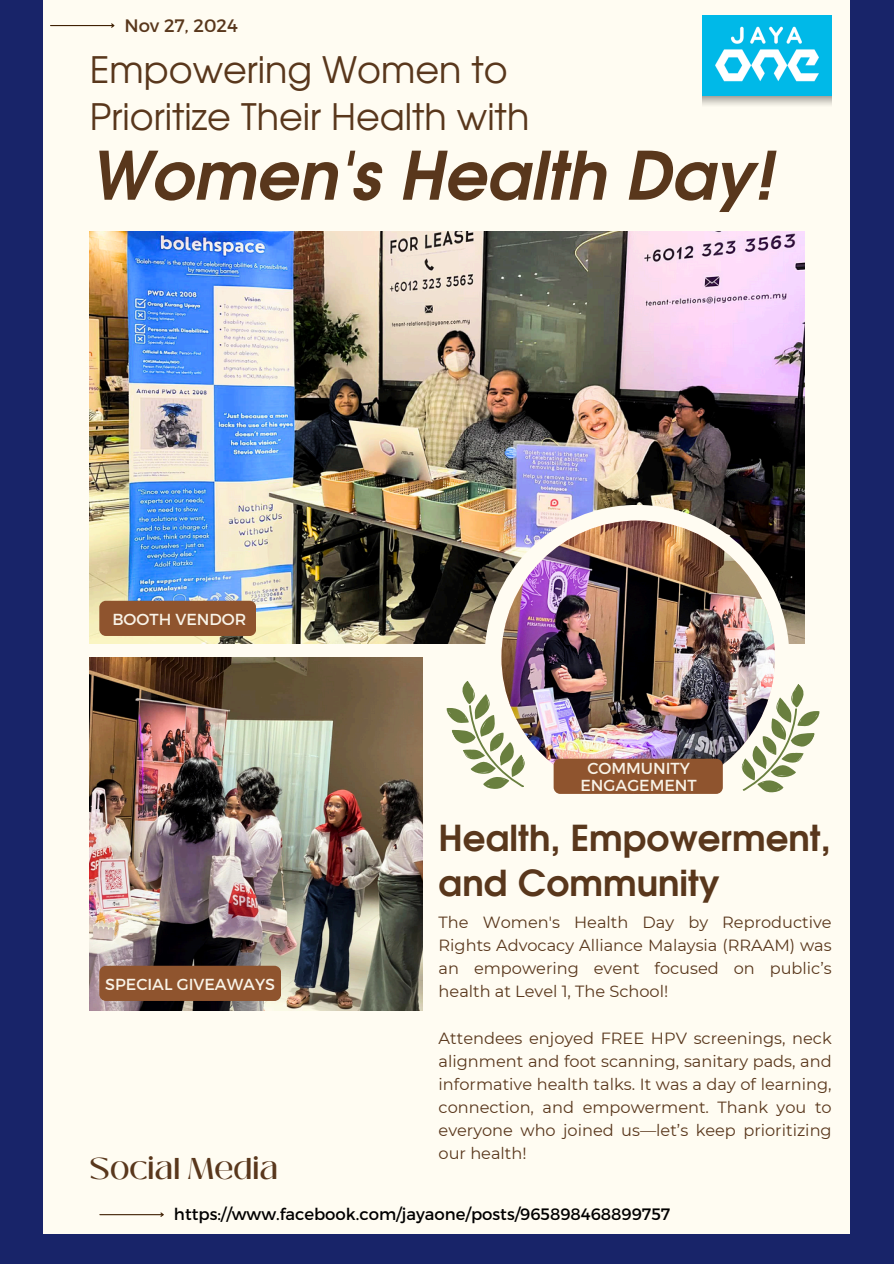
<style>
.page{position:relative;width:894px;height:1264px;background:#fff}
.page>*{position:absolute;margin:0;border:0;box-sizing:border-box;transform-origin:0 0}
.t1{font:italic 700 66.45px "Evolventa";color:#59371c}
.t2{font:36.6px/47.1px "Evolventa";color:#59371c}
.t3{font:700 35.85px/45.6px "Evolventa";color:#59371c}
.t4{font:500 30px "Black Mango";color:#59371c}
.t5{font:18px "Montserrat";color:#59371c}
.t6{font:16.5px "Montserrat";color:#000}
.t7{font:16.2px/23.1px "Montserrat";color:#59371c;text-align:justify}
.t8{font:15.9px/16.8px "Montserrat";color:#f9f3e7;text-align:center}
</style>
<div class="page">
<div style="left:0;top:0;width:893px;height:1263px;background:#182469"></div>
<div style="left:43px;top:0;width:806px;height:1233px;background:#fffcf2"></div>
<img style="left:90px;top:232px;width:714px;height:411px">
<img style="left:90px;top:657px;width:332px;height:353px">
<div style="left:484px;top:505px;width:305px;height:304px;background:#fffcf2;border-radius:50%"></div>
<hr style="left:100px;top:1214px;width:63px;height:1px;background:#402104">
<svg style="left:159px;top:1212px;width:5px;height:5px"></svg>
<div style="left:99px;top:600px;width:157px;height:36px;background:#8f542e;border-radius:7px"></div>
<div style="left:99px;top:965px;width:182px;height:35px;background:#8f542e;border-radius:7px"></div>
<img style="left:702px;top:16px;width:129px;height:80px">
<img style="left:501px;top:520px;width:273px;height:274px;border-radius:50%">
<svg style="left:446px;top:679px;width:83px;height:110px"></svg>
<svg style="left:737px;top:683px;width:83px;height:110px"></svg>
<hr style="left:51px;top:25px;width:63px;height:1px;background:#402104">
<svg style="left:110px;top:23px;width:5px;height:5px"></svg>
<div style="left:553px;top:758px;width:169px;height:36px;background:#8f542e;border-radius:7px"></div>
<p class="t5" style="left:124px;top:14px;width:115px">Nov 27, 2024</p>
<h6 class="t2" style="left:90px;top:49px;width:440px">Empowering Women to<br>Prioritize Their Health with</h6>
<p class="t1" style="left:89px;top:147px;width:685px">Women's Health Day!</p>
<h6 class="t8" style="left:112px;top:609px;width:135px">BOOTH VENDOR</h6>
<h6 class="t8" style="left:105px;top:974px;width:171px">SPECIAL GIVEAWAYS</h6>
<h3 class="t4" style="left:90px;top:1146px;width:189px">Social Media</h3>
<p class="t8" style="left:580px;top:759px;width:118px">COMMUNITY<br>ENGAGEMENT</p>
<h1 class="t3" style="left:438px;top:817px;width:393px">Health, Empowerment, and Community</h1>
<p class="t7" style="left:438px;top:910px;width:394px">The Women's Health Day by Reproductive Rights Advocacy Alliance Malaysia (RRAAM) was an empowering event focused on public’s health at Level 1, The School!</p>
<p class="t7" style="left:438px;top:1026px;width:394px">Attendees enjoyed FREE HPV screenings, neck alignment and foot scanning, sanitary pads, and informative health talks. It was a day of learning, connection, and empowerment. Thank you to everyone who joined us—let’s keep prioritizing our health!</p>
<h2 class="t6" style="left:174px;top:1202px;width:497px">https://www.facebook.com/jayaone/posts/965898468899757</h2>
</div>
